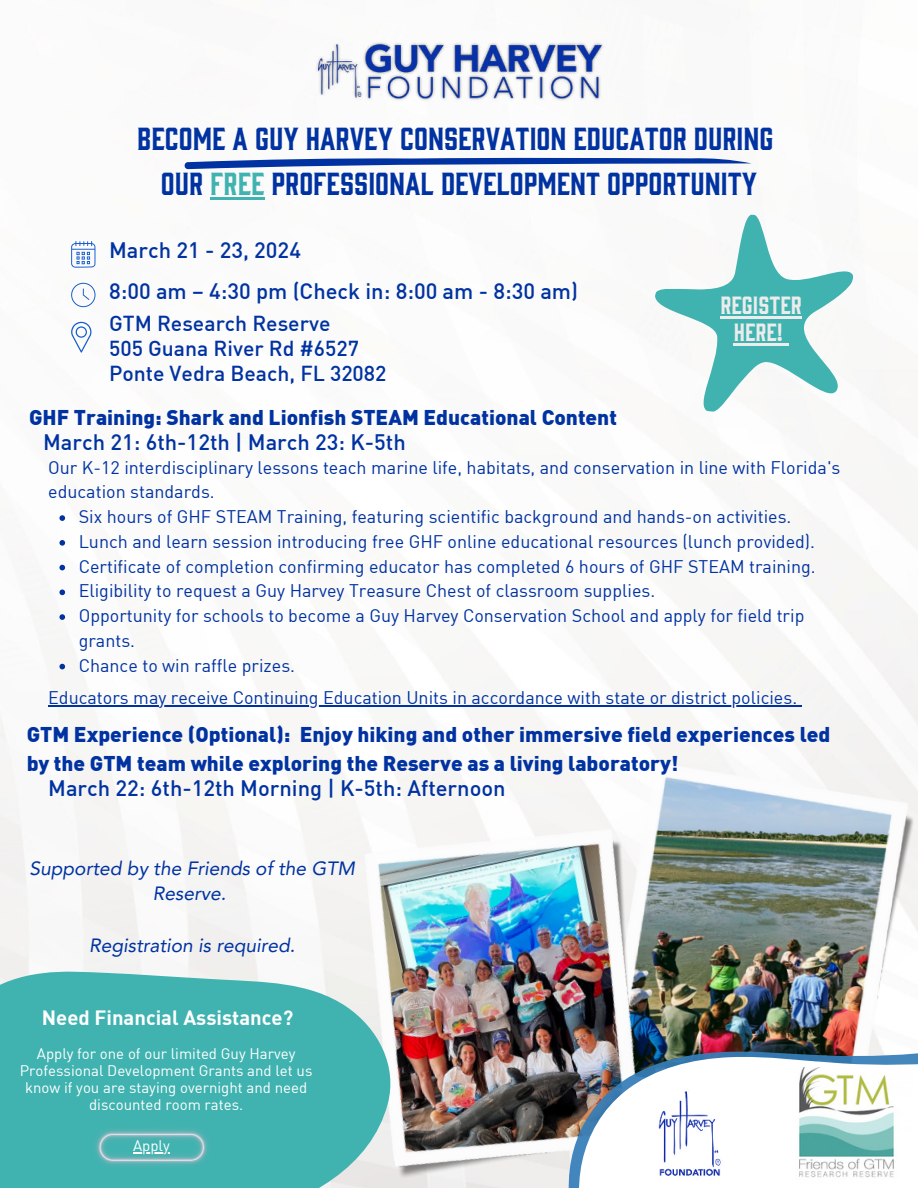
<style>
.page{position:relative;width:918px;height:1188px;background:#fff}
.page>*{position:absolute;margin:0;border:0;box-sizing:border-box;transform-origin:0 0}
.t1{font:29.4px/45px "Gin";color:#0032a1;text-align:center}
.t2{font:22.95px/27px "Gin";color:#ececec;text-align:center}
.t3{font:500 21.9px/40.5px "DIN";color:#0032a1}
.t4{font:500 21.3px/24.8px "DIN";color:#0032a1}
.t5{font:900 20.85px/29.2px "DIN";color:#0032a1}
.t6{font:20.25px "DIN Bold";color:#fff}
.t7{font:italic 19.2px/25.7px "Avenir LT Pro";color:#0032a1;text-align:center}
.t8{font:17.85px "DIN";color:#0032a1}
.t9{font:15px/16.8px "DIN";color:#fff;text-align:center}
.s1{color:#40b3b0}
</style>
<div class="page">
<img style="left:0;top:163px;width:918px;height:808px">
<img style="left:603px;top:763px;width:315px;height:236px">
<img style="left:326px;top:797px;width:364px;height:391px">
<img style="left:559px;top:999px;width:304px;height:189px">
<img style="left:569px;top:1016px;width:349px;height:172px">
<svg style="left:0;top:971px;width:398px;height:217px;background:#54b9b7"></svg>
<img style="left:638px;top:1082px;width:103px;height:104px">
<svg style="left:71px;top:322px;width:20px;height:30px"></svg>
<svg style="left:71px;top:241px;width:25px;height:27px"></svg>
<svg style="left:71px;top:283px;width:25px;height:24px"></svg>
<svg style="left:183px;top:157px;width:568px;height:12px"></svg>
<img style="left:315px;top:42px;width:289px;height:59px">
<svg style="left:651px;top:213px;width:207px;height:202px"></svg>
<img style="left:795px;top:1068px;width:117px;height:117px">
<img style="left:92px;top:1126px;width:119px;height:43px">
<hr style="left:133px;top:1152px;width:37px;height:1px;background:#fff">
<svg style="left:59px;top:515px;width:6px;height:6px"></svg>
<svg style="left:59px;top:540px;width:6px;height:6px"></svg>
<svg style="left:59px;top:565px;width:6px;height:5px"></svg>
<svg style="left:59px;top:590px;width:6px;height:5px"></svg>
<svg style="left:59px;top:614px;width:6px;height:6px"></svg>
<svg style="left:59px;top:664px;width:6px;height:5px"></svg>
<hr style="left:48px;top:705px;width:749px;height:2px;background:#0032a1">
<hr style="left:210px;top:197px;width:55px;height:2px;background:#40b3b0">
<h1 class="t1" style="left:137px;top:114px;width:638px">BECOME A GUY HARVEY CONSERVATION EDUCATOR DURING<br>OUR <span class="s1">FREE</span> PROFESSIONAL DEVELOPMENT OPPORTUNITY</h1>
<p class="t3" style="left:109px;top:229px;width:471px">March 21 - 23, 2024<br>8:00 am – 4:30 pm (Check in: 8:00 am - 8:30 am)</p>
<p class="t4" style="left:109px;top:311px;width:279px">GTM Research Reserve<br>505 Guana River Rd #6527<br>Ponte Vedra Beach, FL 32082</p>
<p class="t5" style="left:29px;top:402px;width:590px">GHF Training: Shark and Lionfish STEAM Educational Content</p>
<p class="t3" style="left:43px;top:421px;width:364px">March 21: 6th-12th | March 23: K-5th</p>
<p class="t2" style="left:720px;top:290px;width:83px">REGISTER<br>HERE!</p>
<p class="t8" style="left:48px;top:456px;width:794px">Our K-12 interdisciplinary lessons teach marine life, habitats, and conservation in line with Florida's</p>
<p class="t8" style="left:48px;top:481px;width:168px">education standards.</p>
<p class="t8" style="left:79px;top:506px;width:714px">Six hours of GHF STEAM Training, featuring scientific background and hands-on activities.</p>
<p class="t8" style="left:79px;top:530px;width:738px">Lunch and learn session introducing free GHF online educational resources (lunch provided).</p>
<p class="t8" style="left:79px;top:555px;width:739px">Certificate of completion confirming educator has completed 6 hours of GHF STEAM training.</p>
<p class="t8" style="left:79px;top:580px;width:578px">Eligibility to request a Guy Harvey Treasure Chest of classroom supplies.</p>
<p class="t8" style="left:79px;top:605px;width:727px">Opportunity for schools to become a Guy Harvey Conservation School and apply for field trip</p>
<p class="t8" style="left:79px;top:629px;width:58px">grants.</p>
<p class="t8" style="left:79px;top:654px;width:218px">Chance to win raffle prizes.</p>
<p class="t8" style="left:48px;top:687px;width:750px">Educators may receive Continuing Education Units in accordance with state or district policies.</p>
<p class="t5" style="left:27px;top:719px;width:805px">GTM Experience (Optional): Enjoy hiking and other immersive field experiences led by the GTM team while exploring the Reserve as a living laboratory!</p>
<p class="t3" style="left:48px;top:767px;width:459px">March 22: 6th-12th Morning | K-5th: Afternoon</p>
<p class="t7" style="left:30px;top:855px;width:327px">Supported by the Friends of the GTM<br>Reserve.</p>
<p class="t7" style="left:89px;top:932px;width:208px">Registration is required.</p>
<p class="t6" style="left:42px;top:1005px;width:253px">Need Financial Assistance?</p>
<p class="t9" style="left:20px;top:1045px;width:294px">Apply for one of our limited Guy Harvey Professional Development Grants and let us know if you are staying overnight and need discounted room rates.</p>
<p class="t9" style="left:133px;top:1137px;width:38px">Apply</p>
</div>
